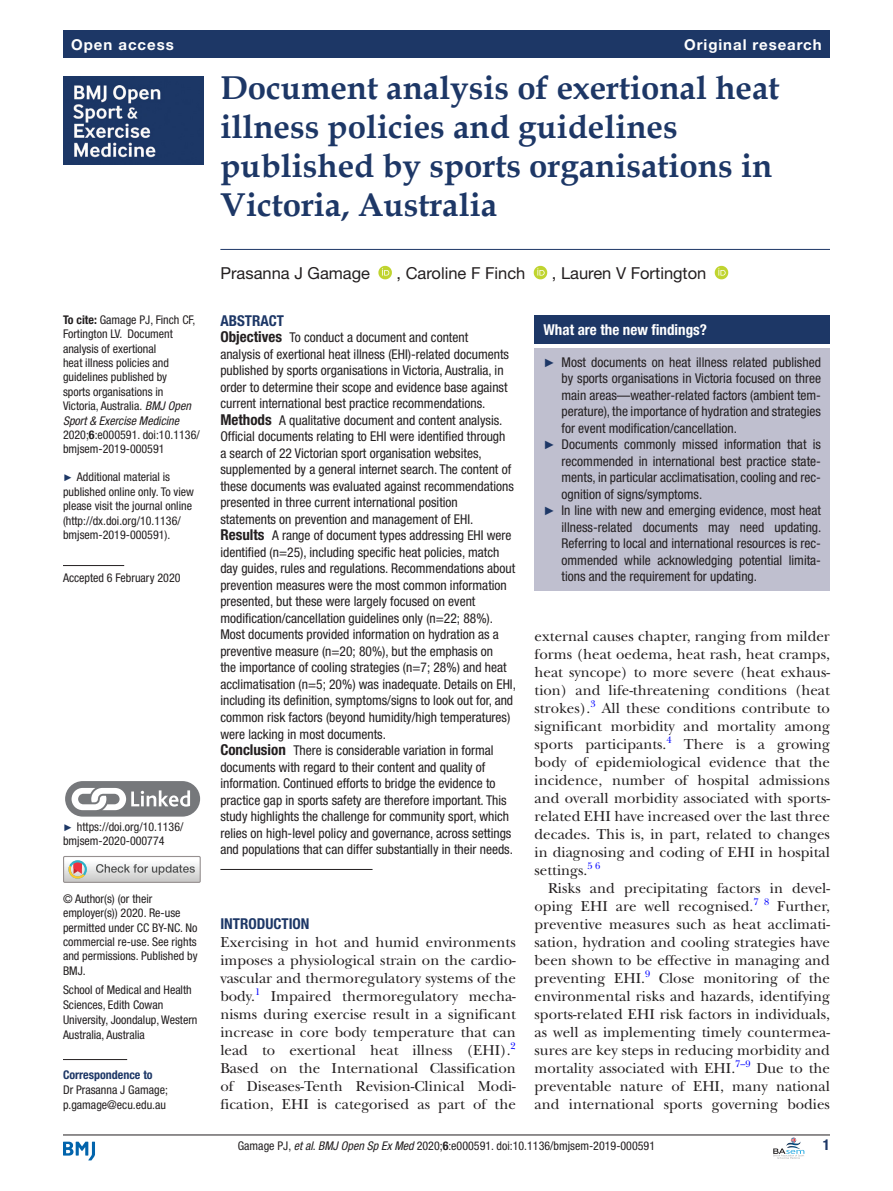
<style>
.page{position:relative;width:893px;height:1191px;background:#fff}
.page>*{position:absolute;margin:0;border:0;box-sizing:border-box;transform-origin:0 0}
.t1{font:700 33px/39px "Book Antiqua";color:#1d3766}
.t2{font:16.5px "Helvetica Neue LT Std";color:#231f20}
.t3{font:15px/18px "New Baskerville";color:#231f20;text-align:justify}
.t4{font:700 15px "Helvetica Neue LT Std";letter-spacing:.065em;color:#fff}
.t5{font:700 condensed 15px "Helvetica Neue LT Std";color:#fff}
.t6{font:700 condensed 15px "Helvetica Neue LT Std";color:#1d3766}
.t7{font:condensed 13.5px/16.5px "Helvetica Neue LT Std";color:#231f20}
.t8{font:condensed 12px/14.4px "Helvetica Neue LT Std";color:#231f20}
.t9{font:700 condensed 12px "Helvetica Neue LT Std";color:#1d3766}
.t10{font:9.9px "New Baskerville";color:#00f}
.s1{font-weight:700}
.s2{font-style:italic}
.s3{font-family:"Arial";font-stretch:normal;font-size:9.75px;color:#1d3766}
.s4{font-weight:700;font-size:15px}
.s5{font-family:"Arial";font-stretch:normal;font-size:12px;color:#1d3766}
</style>
<div class="page">
<hr style="left:63px;top:1134px;width:767px;height:1px;background:#231f20">
<svg style="left:63px;top:1141px;width:32px;height:19px"></svg>
<svg style="left:773px;top:1137px;width:31px;height:21px"></svg>
<div style="left:63px;top:31px;width:767px;height:27px;background:#1d3766"></div>
<hr style="left:220px;top:249px;width:610px;height:1px;background:#1d3766">
<svg style="left:378px;top:266px;width:14px;height:13px"></svg>
<svg style="left:534px;top:266px;width:13px;height:13px"></svg>
<svg style="left:715px;top:266px;width:13px;height:13px"></svg>
<hr style="left:63px;top:565px;width:61px;height:1px;background:#231f20">
<hr style="left:63px;top:1059px;width:64px;height:1px;background:#231f20">
<div style="left:63px;top:856px;width:138px;height:27px;border:1px solid #969090"></div>
<svg style="left:64px;top:856px;width:136px;height:26px"></svg>
<img style="left:63px;top:77px;width:140px;height:88px">
<div style="left:65px;top:781px;width:135px;height:35px;background:#76787b;border-radius:18px"></div>
<svg style="left:72px;top:788px;width:118px;height:22px"></svg>
<hr style="left:220px;top:869px;width:153px;height:1px;background:#231f20">
<div style="left:535px;top:315px;width:295px;height:29px;background:#1d3766"></div>
<div style="left:535px;top:348px;width:295px;height:242px;background:#bfbfcf"></div>
<p class="t4" style="left:71px;top:35px;width:104px">Open access</p>
<p class="t4" style="left:684px;top:35px;width:139px">Original research</p>
<h1 class="t1" style="left:220px;top:68px;width:561px">Document analysis of exertional heat illness policies and guidelines published by sports organisations in<br>Victoria, Australia</h1>
<p class="t8" style="left:63px;top:312px;width:138px"><span class="s1">To cite:</span> Gamage PJ, Finch CF,<br>Fortington LV. Document analysis of exertional<br>heat illness policies and guidelines published by<br>sports organisations in<br>Victoria, Australia. <span class="s2">BMJ Open<br>Sport &amp; Exercise Medicine<br></span>2020;<span class="s1">6</span>:e000591. doi:10.1136/ bmjsem-2019-000591</p>
<p class="t8" style="left:63px;top:470px;width:133px"><span class="s3">►</span> Additional material is published online only. To view please visit the journal online (http://dx.doi.org/10.1136/ bmjsem-2019-000591).</p>
<p class="t8" style="left:63px;top:571px;width:119px">Accepted 6 February 2020</p>
<p class="t8" style="left:63px;top:819px;width:122px"><span class="s3">►</span> https://doi.org/10.1136/ bmjsem-2020-000774</p>
<p class="t8" style="left:63px;top:891px;width:136px">© Author(s) (or their employer(s)) 2020. Re-use permitted under CC BY-NC. No commercial re-use. See rights and permissions. Published by<br>BMJ.</p>
<p class="t8" style="left:63px;top:982px;width:136px;line-height:15px">School of Medical and Health<br>Sciences, Edith Cowan<br>University, Joondalup, Western<br>Australia, Australia</p>
<p class="t9" style="left:63px;top:1068px;width:91px">Correspondence to</p>
<p class="t8" style="left:63px;top:1082px;width:106px;line-height:15px">Dr Prasanna J Gamage; p.gamage@ecu.edu.au</p>
<p class="t2" style="left:220px;top:264px;width:151px">Prasanna J Gamage</p>
<p class="t2" style="left:396px;top:264px;width:130px">, Caroline F Finch</p>
<p class="t2" style="left:552px;top:264px;width:156px">, Lauren V Fortington</p>
<p class="t6" style="left:220px;top:311px;width:65px">ABSTRACT</p>
<p class="t7" style="left:220px;top:329px;width:297px"><span class="s4">Objectives</span> To conduct a document and content<br>analysis of exertional heat illness (EHI)-related documents published by sports organisations in Victoria, Australia, in order to determine their scope and evidence base against current international best practice recommendations.<br><span class="s4">Methods</span> A qualitative document and content analysis.<br>Official documents relating to EHI were identified through<br>a search of 22 Victorian sport organisation websites, supplemented by a general internet search. The content of these documents was evaluated against recommendations presented in three current international position statements on prevention and management of EHI.<br><span class="s4">Results</span> A range of document types addressing EHI were identified (n=25), including specific heat policies, match day guides, rules and regulations. Recommendations about prevention measures were the most common information presented, but these were largely focused on event modification/cancellation guidelines only (n=22; 88%).<br>Most documents provided information on hydration as a preventive measure (n=20; 80%), but the emphasis on<br>the importance of cooling strategies (n=7; 28%) and heat acclimatisation (n=5; 20%) was inadequate. Details on EHI, including its definition, symptoms/signs to look out for, and common risk factors (beyond humidity/high temperatures) were lacking in most documents.<br><span class="s4">Conclusion</span> There is considerable variation in formal documents with regard to their content and quality of information. Continued efforts to bridge the evidence to practice gap in sports safety are therefore important. This study highlights the challenge for community sport, which relies on high-level policy and governance, across settings and populations that can differ substantially in their needs.</p>
<p class="t6" style="left:220px;top:915px;width:61px">Introductio</p>
<p class="t6" style="left:301px;top:915px;width:10px">n</p>
<p class="t3" style="left:220px;top:933px;width:297px">Exercising in hot and humid environments imposes a physiological strain on the cardio&shy;vascular and thermoregulatory systems of the body.</p>
<p class="t10" style="left:255px;top:985px;width:7px">1</p>
<p class="t3" style="left:220px;top:987px;width:297px;text-indent:51px">Impaired thermoregulatory mecha&shy;nisms during exercise result in a significant increase in core body temperature that can lead to exertional heat illness (EHI).</p>
<p class="t10" style="left:511px;top:1039px;width:7px">2</p>
<p class="t3" style="left:220px;top:1059px;width:297px">Based on the International Classification of Diseases-Tenth Revision-Clinical Modi&shy;fication, EHI is categorised as part of the</p>
<p class="t5" style="left:544px;top:320px;width:165px">What are the new findings?</p>
<p class="t7" style="left:544px;top:353px;width:279px"><span class="s5">►</span> Most documents on heat illness related published</p>
<p class="t7" style="left:562px;top:370px;width:261px">by sports organisations in Victoria focused on three</p>
<p class="t7" style="left:562px;top:386px;width:261px">main areas—weather-related factors (ambient tem-</p>
<p class="t7" style="left:562px;top:403px;width:261px">perature), the importance of hydration and strategies</p>
<p class="t7" style="left:562px;top:419px;width:177px">for event modification/cancellation.</p>
<p class="t7" style="left:544px;top:436px;width:279px"><span class="s5">►</span> Documents commonly missed information that is</p>
<p class="t7" style="left:562px;top:452px;width:261px">recommended in international best practice state-</p>
<p class="t7" style="left:562px;top:469px;width:261px">ments, in particular acclimatisation, cooling and rec-</p>
<p class="t7" style="left:562px;top:485px;width:142px">ognition of signs/symptoms.</p>
<p class="t7" style="left:544px;top:502px;width:279px"><span class="s5">►</span> In line with new and emerging evidence, most heat</p>
<p class="t7" style="left:562px;top:518px;width:261px">illness-related documents may need updating.</p>
<p class="t7" style="left:562px;top:535px;width:261px">Referring to local and international resources is rec-</p>
<p class="t7" style="left:562px;top:551px;width:261px">ommended while acknowledging potential limita-</p>
<p class="t7" style="left:562px;top:568px;width:197px">tions and the requirement for updating.</p>
<p class="t3" style="left:535px;top:627px;width:297px">external causes chapter, ranging from milder forms (heat oedema, heat rash, heat cramps, heat syncope) to more severe (heat exhaus&shy;tion) and life-threatening conditions (heat strokes).<sup>3</sup> All these conditions contribute to significant morbidity and mortality among sports participants.</p>
<p class="t10" style="left:666px;top:733px;width:7px">4</p>
<p class="t3" style="left:535px;top:735px;width:297px;text-indent:149px">There is a growing body of epidemiological evidence that the incidence, number of hospital admissions and overall morbidity associated with sports&shy;related EHI have increased over the last three decades. This is, in part, related to changes in diagnosing and coding of EHI in hospital settings.<sup>5</sup> <sup>6</sup></p>
<p class="t3" style="left:535px;top:879px;width:297px;text-indent:14px">Risks and precipitating factors in devel&shy;oping EHI are well recognised.</p>
<p class="t10" style="left:753px;top:895px;width:17px">7 8</p>
<p class="t3" style="left:535px;top:897px;width:297px;text-indent:243px">Further, preventive measures such as heat acclimati&shy;sation, hydration and cooling strategies have been shown to be effective in managing and preventing EHI.</p>
<p class="t10" style="left:645px;top:967px;width:7px">9</p>
<p class="t3" style="left:535px;top:969px;width:297px;text-indent:124px">Close monitoring of the environmental risks and hazards, identifying sports-related EHI risk factors in individuals, as well as implementing timely countermea&shy;sures are key steps in reducing morbidity and mortality associated with EHI.</p>
<p class="t10" style="left:735px;top:1057px;width:17px">7–9</p>
<p class="t3" style="left:535px;top:1059px;width:297px;text-indent:222px">Due to the preventable nature of EHI, many national and international sports governing bodies</p>
<p class="t8" style="left:238px;top:1138px;width:419px">Gamage PJ, <span class="s2">et al</span>. <span class="s2">BMJ Open Sp Ex Med</span> 2020;<span class="s1">6</span>:e000591. doi:10.1136/bmjsem-2019-000591</p>
<p class="t6" style="left:823px;top:1135px;width:9px">1</p>
</div>
